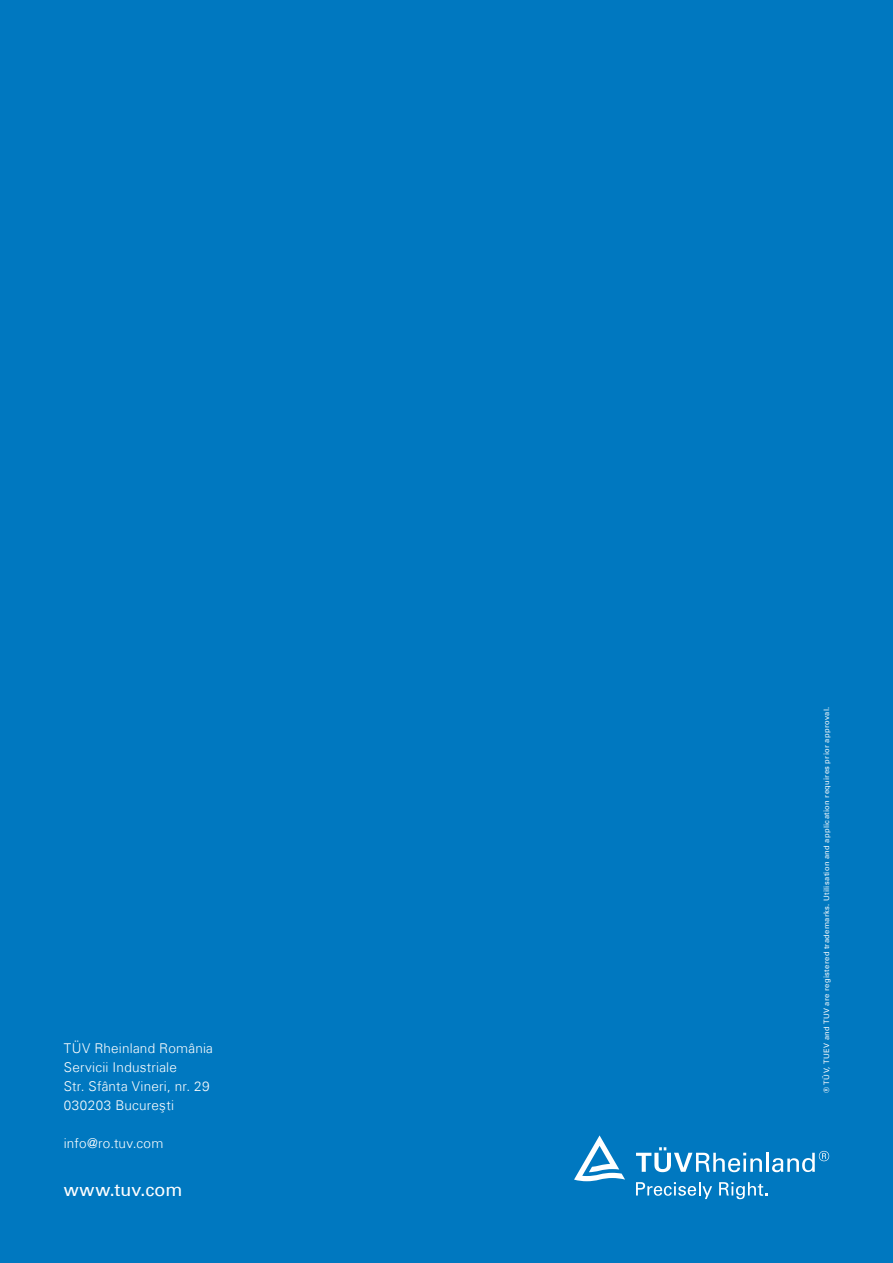
<style>
.page{position:relative;width:893px;height:1263px;background:#0078c0}
.page>*{position:absolute;margin:0;border:0;box-sizing:border-box;transform-origin:0 0}
.t1{font:18px "Univers Com 55 Roman";letter-spacing:.01em;color:#fff}
._03_Copy{font:300 13.5px/19.2px "Univers Com 45";letter-spacing:.015em;color:#fff}
.t2{font:7.5px "Univers Com 55 Roman";letter-spacing:.05em;color:#fff}
</style>
<div class="page">
<svg style="left:636px;top:1147px;width:126px;height:25px"></svg>
<hr style="left:766px;top:1153px;width:3px;height:19px;background:#fff">
<svg style="left:772px;top:1151px;width:57px;height:21px"></svg>
<svg style="left:574px;top:1135px;width:51px;height:46px"></svg>
<svg style="left:636px;top:1182px;width:76px;height:17px"></svg>
<svg style="left:719px;top:1182px;width:48px;height:17px"></svg>
<p class="_03_Copy" style="left:64px;top:1038px;width:151px">TÜV Rheinland România<br>Servicii Industriale</p>
<p class="_03_Copy" style="left:64px;top:1076px;width:147px">Str. Sfânta Vineri, nr. 29</p>
<p class="_03_Copy" style="left:64px;top:1095px;width:112px">030203 Bucureşti</p>
<p class="_03_Copy" style="left:64px;top:1134px;width:101px">info@ro.tuv.com</p>
<h1 class="t1" style="left:64px;top:1178px;width:120px">www.tuv.com</h1>
<p class="t2" style="left:822px;top:1093px;width:388px;rotate:-90deg">® TÜV, TUEV and TUV are registered trademarks. Utilisation and application requires prior approval.</p>
</div>
